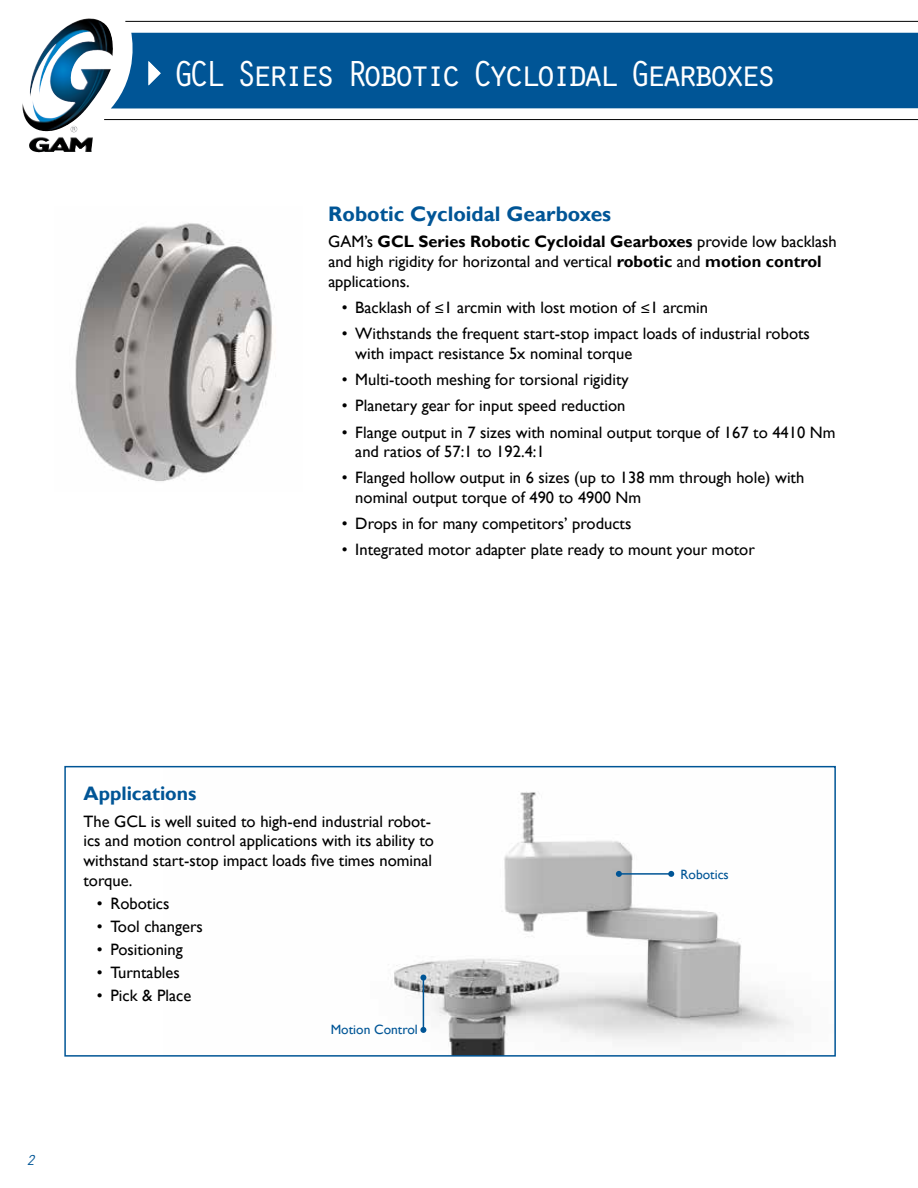
<style>
.page{position:relative;width:918px;height:1188px;background:#fff}
.page>*{position:absolute;margin:0;border:0;box-sizing:border-box;transform-origin:0 0}
.t1{font:37.5px "Orator Std";letter-spacing:-.18em;color:#fff}
.t2{font:700 21px "Gill Sans";color:#005596}
.t3{font:700 19.5px "Gill Sans";color:#005596}
.t4{font:16.5px/19.8px "Gill Sans";color:#000}
.t5{font:italic 15px "Orator Std";color:#005596}
.t6{font:13.5px "Gill Sans";color:#005596}
.s1{font-weight:700}
.s2{font-family:"Myriad Pro";font-weight:600;font-stretch:condensed}
</style>
<div class="page">
<hr style="left:125px;top:21px;width:793px;height:1px;background:#000">
<hr style="left:104px;top:119px;width:814px;height:1px;background:#000">
<div style="left:111px;top:33px;width:807px;height:75px;background:#005596"></div>
<img style="left:42px;top:18px;width:46px;height:35px">
<svg style="left:148px;top:61px;width:13px;height:24px"></svg>
<img style="left:75px;top:223px;width:200px;height:258px">
<img style="left:394px;top:792px;width:400px;height:262px">
<div style="left:64px;top:766px;width:772px;height:291px;border:2px solid #005596"></div>
<hr style="left:423px;top:978px;width:1px;height:52px;background:#005596">
<svg style="left:420px;top:975px;width:6px;height:6px"></svg>
<svg style="left:420px;top:1027px;width:6px;height:6px"></svg>
<hr style="left:619px;top:873px;width:52px;height:2px;background:#005596">
<svg style="left:616px;top:871px;width:6px;height:6px"></svg>
<svg style="left:668px;top:871px;width:6px;height:6px"></svg>
<h1 class="t1" style="left:173px;top:47px;width:607px">GCL Series Robotic Cycloidal Gearboxes</h1>
<p class="t2" style="left:328px;top:201px;width:284px">Robotic Cycloidal Gearboxes</p>
<p class="t4" style="left:328px;top:232px;width:510px">GAM’s <span class="s1">GCL Series Robotic Cycloidal Gearboxes</span> provide low backlash and high rigidity for horizontal and vertical <span class="s1">robotic</span> and <span class="s1">motion control </span>applications.</p>
<p class="t4" style="left:342px;top:298px;width:368px">• Backlash of <span class="s2">≤</span>1 arcmin with lost motion of <span class="s2">≤</span>1 arcmin</p>
<p class="t4" style="left:355px;top:324px;width:456px;text-indent:-13px">• Withstands the frequent start-stop impact loads of industrial robots with impact resistance 5x nominal torque</p>
<p class="t4" style="left:342px;top:370px;width:288px">• Multi-tooth meshing for torsional rigidity</p>
<p class="t4" style="left:342px;top:396px;width:285px">• Planetary gear for input speed reduction</p>
<p class="t4" style="left:355px;top:423px;width:482px;text-indent:-13px">• Flange output in 7 sizes with nominal output torque of 167 to 4410 Nm and ratios of 57:1 to 192.4:1</p>
<p class="t4" style="left:355px;top:468px;width:451px;text-indent:-13px">• Flanged hollow output in 6 sizes (up to 138 mm through hole) with nominal output torque of 490 to 4900 Nm</p>
<p class="t4" style="left:342px;top:514px;width:291px">• Drops in for many competitors’ products</p>
<p class="t4" style="left:342px;top:540px;width:415px">• Integrated motor adapter plate ready to mount your motor</p>
<p class="t3" style="left:83px;top:782px;width:115px">Applications</p>
<p class="t4" style="left:83px;top:812px;width:352px">The GCL is well suited to high-end industrial robot&shy;ics and motion control applications with its ability to withstand start-stop impact loads five times nominal torque.</p>
<p class="t4" style="left:97px;top:894px;width:74px">• Robotics</p>
<p class="t4" style="left:97px;top:917px;width:108px">• Tool changers</p>
<p class="t4" style="left:97px;top:940px;width:87px">• Positioning</p>
<p class="t4" style="left:97px;top:963px;width:84px">• Turntables</p>
<p class="t4" style="left:97px;top:986px;width:96px">• Pick &amp; Place</p>
<p class="t6" style="left:331px;top:1022px;width:89px">Motion Control</p>
<p class="t5" style="left:26px;top:1149px;width:10px">2</p>
<p class="t6" style="left:680px;top:866px;width:50px">Robotics</p>
</div>
